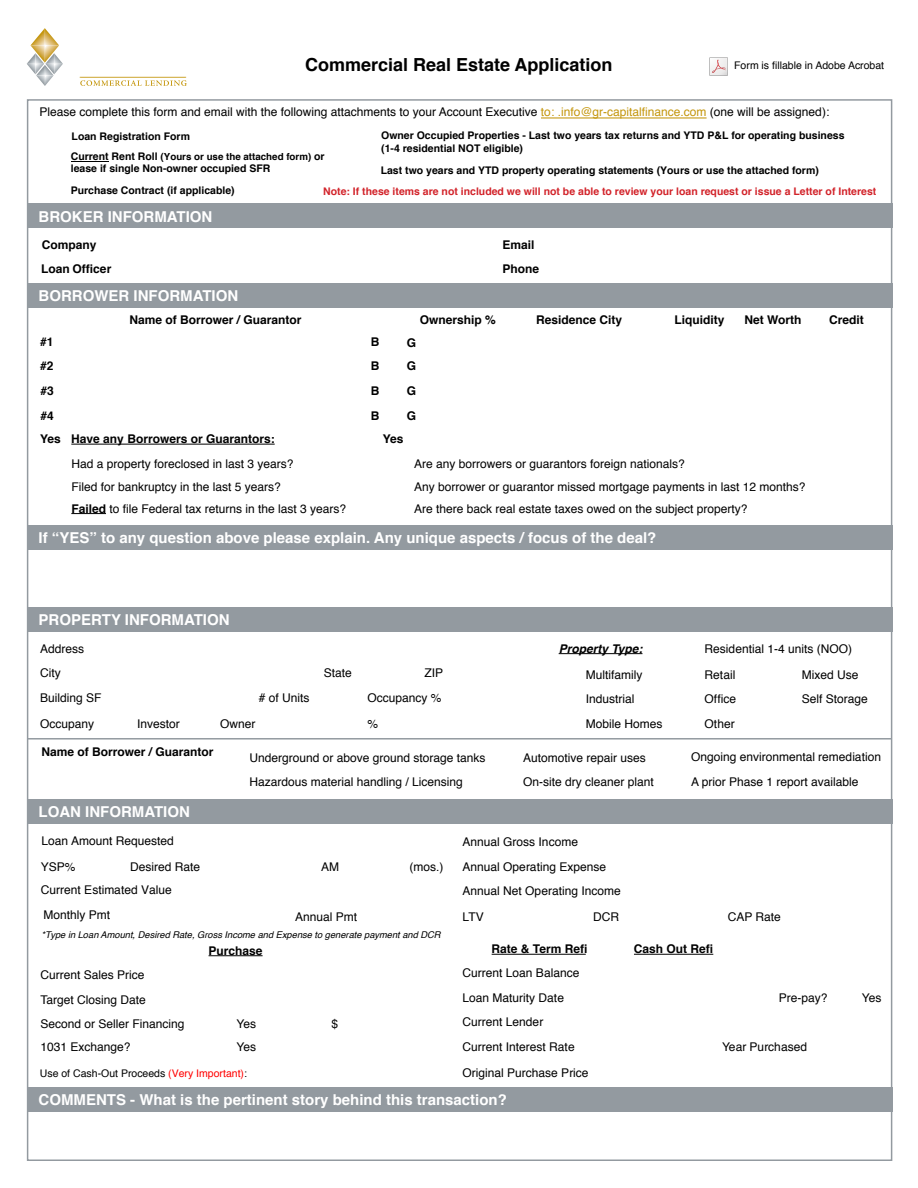
<style>
.page{position:relative;width:918px;height:1188px;background:#fff}
.page>*{position:absolute;margin:0;border:0;box-sizing:border-box;transform-origin:0 0}
.t1{font:700 18px "Helvetica";color:#000}
.t2{font:700 15px "Helvetica";color:#fff}
.t3{font:12px/24.5px "Helvetica";color:#000}
.t4{font:700 12px/24.3px "Helvetica";color:#000}
.t5{font:italic 700 12px "Helvetica";color:#000}
.t6{font:700 10.5px/12.6px "Helvetica";color:#000}
.t7{font:700 10.5px "Helvetica";color:#d2232a}
.t8{font:10.5px "Helvetica";color:#000}
.t9{font:700 10.5px "Helvetica";color:#000}
.t10{font:700 9.75px "Helvetica";color:#000}
.t11{font:italic 9.3px "Helvetica";color:#000}
.s1{color:#c4960c}
.s2{font-size:10.5px}
.s3{font-weight:700}
.s4{color:#f00}
</style>
<div class="page">
<hr style="left:541px;top:118px;width:166px;height:1px;background:#c4960c">
<hr style="left:209px;top:955px;width:54px;height:1px;background:#000">
<hr style="left:492px;top:954px;width:94px;height:1px;background:#000">
<hr style="left:634px;top:954px;width:79px;height:1px;background:#000">
<hr style="left:559px;top:653px;width:83px;height:1px;background:#000">
<hr style="left:71px;top:513px;width:35px;height:1px;background:#000">
<hr style="left:71px;top:444px;width:204px;height:1px;background:#000">
<div style="left:28px;top:203px;width:864px;height:25px;background:#939aa0"></div>
<div style="left:28px;top:283px;width:864px;height:25px;background:#939aa0"></div>
<div style="left:28px;top:525px;width:864px;height:25px;background:#939aa0"></div>
<div style="left:28px;top:1087px;width:864px;height:25px;background:#939aa0"></div>
<div style="left:28px;top:607px;width:864px;height:25px;background:#939aa0"></div>
<div style="left:28px;top:799px;width:864px;height:25px;background:#939aa0"></div>
<svg style="left:27px;top:28px;width:36px;height:58px"></svg>
<hr style="left:80px;top:77px;width:106px;height:1px;background:#c4960c">
<svg style="left:80px;top:80px;width:107px;height:6px"></svg>
<img style="left:710px;top:57px;width:18px;height:18px">
<hr style="left:28px;top:738px;width:864px;height:2px;background:#939aa0">
<hr style="left:71px;top:161px;width:38px;height:1px;background:#000">
<h1 class="t1" style="left:305px;top:50px;width:309px">Commercial Real Estate Application</h1>
<p class="t8" style="left:734px;top:58px;width:152px">Form is fillable in Adobe Acrobat</p>
<p class="t3" style="left:39px;top:100px;width:791px">Please complete this form and email with the following attachments to your Account Executive <span class="s1">to: .info@gr-capitalfinance.com</span> (one will be assigned):</p>
<p class="t6" style="left:72px;top:130px;width:120px">Loan Registration Form</p>
<p class="t6" style="left:381px;top:129px;width:465px">Owner Occupied Properties - Last two years tax returns and YTD P&amp;L for operating business (1-4 residential NOT eligible)</p>
<p class="t6" style="left:381px;top:164px;width:440px">Last two years and YTD property operating statements (Yours or use the attached form)</p>
<p class="t7" style="left:323px;top:183px;width:555px">Note: If these items are not included we will not be able to review your loan request or issue a Letter of Interest</p>
<p class="t10" style="left:71px;top:148px;width:255px"><span class="s2">Current Rent Roll</span> (Yours or use the attached form) <span class="s2">or</span></p>
<p class="t6" style="left:71px;top:162px;width:201px">lease if single Non-owner occupied SFR</p>
<p class="t9" style="left:71px;top:181px;width:165px">Purchase Contract (if applicable)</p>
<p class="t2" style="left:39px;top:204px;width:175px">BROKER INFORMATION</p>
<p class="t4" style="left:42px;top:233px;width:56px">Company</p>
<p class="t4" style="left:503px;top:233px;width:34px">Email</p>
<p class="t4" style="left:41px;top:257px;width:72px">Loan Officer</p>
<p class="t4" style="left:503px;top:257px;width:38px">Phone</p>
<p class="t2" style="left:39px;top:284px;width:201px">BORROWER INFORMATION</p>
<p class="t4" style="left:129px;top:307px;width:174px">Name of Borrower / Guarantor</p>
<p class="t4" style="left:420px;top:307px;width:78px">Ownership %</p>
<p class="t4" style="left:536px;top:307px;width:88px">Residence City</p>
<p class="t4" style="left:675px;top:307px;width:52px">Liquidity</p>
<p class="t4" style="left:744px;top:307px;width:59px">Net Worth</p>
<p class="t4" style="left:829px;top:307px;width:36px">Credit</p>
<p class="t4" style="left:371px;top:330px;width:10px;text-align:justify">B B B B</p>
<p class="t4" style="left:407px;top:330px;width:11px;text-align:justify">G G G G</p>
<p class="t4" style="left:40px;top:331px;width:15px;line-height:23.5px">#1 #2</p>
<p class="t4" style="left:40px;top:378px;width:15px;line-height:24.8px">#3 #4</p>
<p class="t4" style="left:40px;top:427px;width:22px">Yes</p>
<p class="t4" style="left:383px;top:427px;width:22px">Yes</p>
<p class="t4" style="left:71px;top:427px;width:205px">Have any Borrowers or Guarantors:</p>
<p class="t3" style="left:71px;top:452px;width:224px">Had a property foreclosed in last 3 years?</p>
<p class="t3" style="left:414px;top:452px;width:272px">Are any borrowers or guarantors foreign nationals?</p>
<p class="t3" style="left:71px;top:475px;width:211px">Filed for bankruptcy in the last 5 years?</p>
<p class="t3" style="left:414px;top:475px;width:393px">Any borrower or guarantor missed mortgage payments in last 12 months?</p>
<p class="t3" style="left:71px;top:497px;width:276px"><span class="s3">Failed</span> to file Federal tax returns in the last 3 years?</p>
<p class="t3" style="left:414px;top:497px;width:335px">Are there back real estate taxes owed on the subject property?</p>
<p class="t2" style="left:39px;top:526px;width:619px">If “YES” to any question above please explain. Any unique aspects / focus of the deal?</p>
<p class="t2" style="left:39px;top:608px;width:193px">PROPERTY INFORMATION</p>
<p class="t3" style="left:40px;top:637px;width:46px">Address</p>
<p class="t5" style="left:559px;top:639px;width:85px">Property Type:</p>
<p class="t3" style="left:705px;top:637px;width:149px">Residential 1-4 units (NOO)</p>
<p class="t3" style="left:40px;top:661px;width:63px">City<br>Building SF</p>
<p class="t3" style="left:40px;top:712px;width:56px">Occupany</p>
<p class="t3" style="left:137px;top:712px;width:44px">Investor</p>
<p class="t3" style="left:324px;top:661px;width:30px">State</p>
<p class="t3" style="left:424px;top:661px;width:20px">ZIP</p>
<p class="t3" style="left:586px;top:663px;width:58px">Multifamily</p>
<p class="t3" style="left:705px;top:663px;width:32px">Retail</p>
<p class="t3" style="left:802px;top:663px;width:58px">Mixed Use</p>
<p class="t3" style="left:586px;top:687px;width:50px">Industrial</p>
<p class="t3" style="left:705px;top:687px;width:33px">Office<br>Other</p>
<p class="t3" style="left:802px;top:687px;width:68px">Self Storage</p>
<p class="t3" style="left:259px;top:686px;width:52px"># of Units</p>
<p class="t3" style="left:367px;top:685px;width:76px;line-height:26px">Occupancy % %</p>
<p class="t3" style="left:220px;top:712px;width:37px">Owner</p>
<p class="t3" style="left:586px;top:712px;width:78px">Mobile Homes</p>
<p class="t4" style="left:42px;top:739px;width:174px">Name of Borrower / Guarantor</p>
<p class="t3" style="left:250px;top:746px;width:238px">Underground or above ground storage tanks<br>Hazardous material handling / Licensing</p>
<p class="t3" style="left:523px;top:746px;width:132px">Automotive repair uses<br>On-site dry cleaner plant</p>
<p class="t3" style="left:691px;top:745px;width:191px">Ongoing environmental remediation<br>A prior Phase 1 report available</p>
<p class="t2" style="left:39px;top:800px;width:153px">LOAN INFORMATION</p>
<p class="t3" style="left:42px;top:829px;width:134px">Loan Amount Requested</p>
<p class="t3" style="left:41px;top:855px;width:36px">YSP%</p>
<p class="t3" style="left:41px;top:856px;width:161px;line-height:23px;text-indent:89px">Desired Rate<br>Current Estimated Value</p>
<p class="t3" style="left:44px;top:903px;width:68px">Monthly Pmt</p>
<p class="t3" style="left:321px;top:855px;width:19px">AM</p>
<p class="t3" style="left:410px;top:855px;width:35px">(mos.)</p>
<p class="t3" style="left:463px;top:830px;width:160px">Annual Gross Income<br>Annual Operating Expense<br>Annual Net Operating Income</p>
<p class="t3" style="left:295px;top:905px;width:64px">Annual Pmt</p>
<p class="t3" style="left:463px;top:905px;width:23px">LTV</p>
<p class="t3" style="left:593px;top:905px;width:27px">DCR</p>
<p class="t3" style="left:728px;top:905px;width:55px">CAP Rate</p>
<p class="t11" style="left:42px;top:927px;width:401px">*Type in Loan Amount, Desired Rate, Gross Income and Expense to generate payment and DCR</p>
<p class="t3" style="left:40px;top:963px;width:146px">Current Sales Price<br>Target Closing Date<br>Second or Seller Financing</p>
<p class="t3" style="left:40px;top:1035px;width:92px">1031 Exchange?</p>
<p class="t4" style="left:209px;top:939px;width:56px">Purchase</p>
<p class="t4" style="left:492px;top:937px;width:97px">Rate &amp; Term Refi</p>
<p class="t4" style="left:634px;top:937px;width:81px">Cash Out Refi</p>
<p class="t3" style="left:237px;top:1012px;width:21px">Yes</p>
<p class="t3" style="left:332px;top:1012px;width:8px">$</p>
<p class="t3" style="left:237px;top:1035px;width:21px">Yes</p>
<p class="t3" style="left:463px;top:961px;width:118px">Current Loan Balance</p>
<p class="t3" style="left:463px;top:1010px;width:82px">Current Lender</p>
<p class="t3" style="left:463px;top:986px;width:103px">Loan Maturity Date</p>
<p class="t3" style="left:779px;top:986px;width:50px">Pre-pay?</p>
<p class="t3" style="left:722px;top:1035px;width:86px">Year Purchased</p>
<p class="t3" style="left:463px;top:1035px;width:114px">Current Interest Rate</p>
<p class="t8" style="left:40px;top:1065px;width:209px">Use of Cash-Out Proceeds <span class="s4">(Very Important)</span>:</p>
<p class="t3" style="left:463px;top:1060px;width:128px">Original Purchase Price</p>
<p class="t2" style="left:39px;top:1088px;width:470px">COMMENTS - What is the pertinent story behind this transaction?</p>
<p class="t3" style="left:862px;top:986px;width:21px">Yes</p>
</div>
